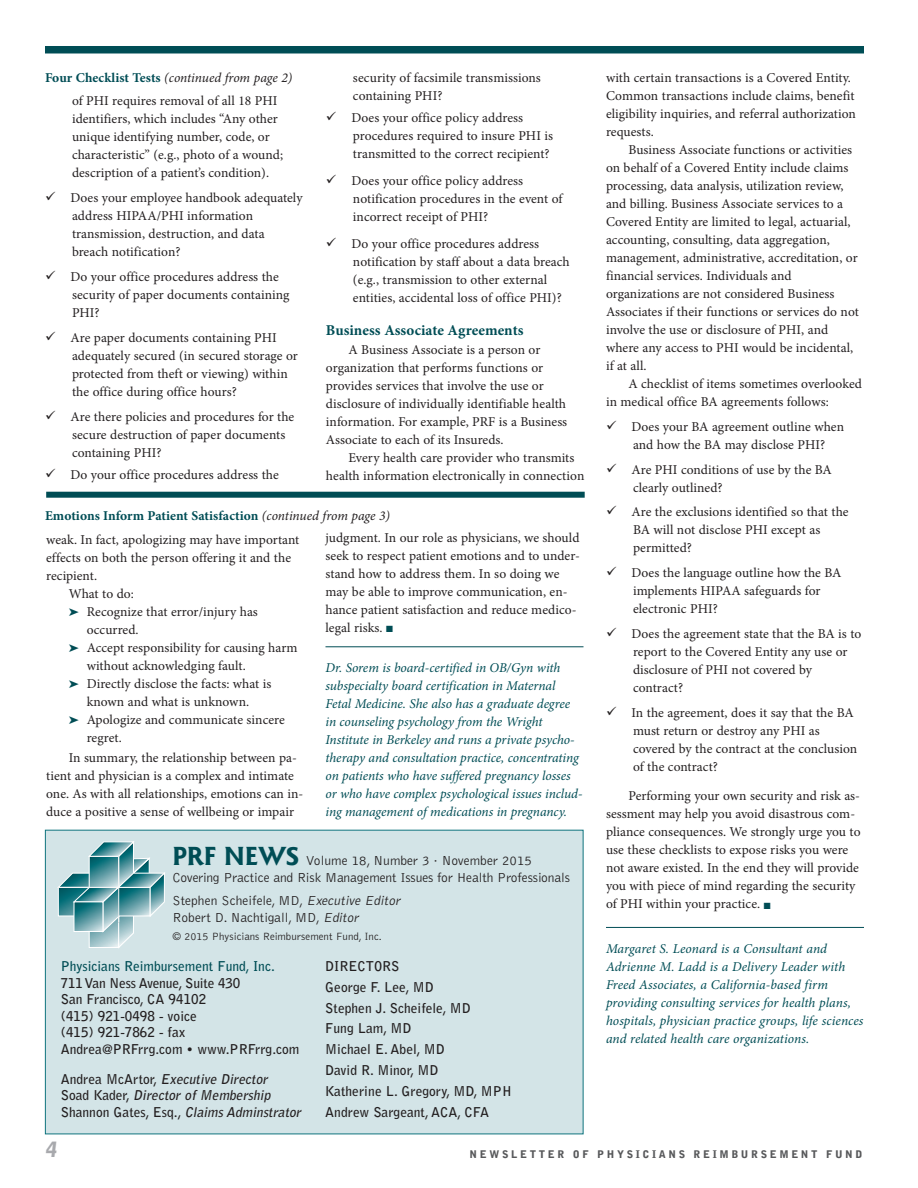
<style>
.page{position:relative;width:918px;height:1188px;background:#fff}
.page>*{position:absolute;margin:0;border:0;box-sizing:border-box;transform-origin:0 0}
.t1{font:900 21px "Bell Gothic Std";color:#a8a9ad}
.t2{font:700 15px "Minion Pro";letter-spacing:.005em;color:#004d55}
.t3{font:13.5px/18px "Minion Pro";letter-spacing:.005em;color:#231f20}
.t4{font:italic 13.5px/18px "Minion Pro";letter-spacing:-.005em;color:#004d55}
.t5{font:700 13.5px/20.9px "Bell Gothic Std";color:#231f20}
.t6{font:300 13.5px/16.5px "Bell Gothic Std";letter-spacing:-.01em;color:#231f20}
.t7{font:italic 700 13.5px/16.5px "Bell Gothic Std";color:#231f20}
.t8{font:700 13.5px "Bell Gothic Std";color:#004d55}
.t9{font:300 10.8px "Bell Gothic Std";color:#231f20}
.t10{font:900 10.5px "Bell Gothic Std";letter-spacing:.25em;color:#57585a}
.s1{font-weight:700;color:#004d55}
.s2{font-style:italic}
.s3{color:#004d55}
.s4{font-family:"Goudy Sans LT";font-weight:700;font-size:27px;color:#004d55}
.s5{font-style:normal}
</style>
<div class="page">
<div style="left:45px;top:46px;width:819px;height:7px;background:#004d55"></div>
<hr style="left:606px;top:927px;width:258px;height:1px;background:#004d55">
<div style="left:45px;top:830px;width:539px;height:304px;background:#d3e4e7"></div>
<svg style="left:57px;top:841px;width:108px;height:107px"></svg>
<div style="left:46px;top:492px;width:539px;height:6px;background:#004d55"></div>
<hr style="left:326px;top:646px;width:258px;height:1px;background:#004d55">
<p class="t3" style="left:353px;top:68px;width:189px">security of facsimile transmissions containing PHI?</p>
<p class="t3" style="left:353px;top:109px;width:202px;text-indent:-27px">✓ Does your office policy address procedures required to insure PHI is transmitted to the correct recipient?</p>
<p class="t3" style="left:353px;top:172px;width:211px;text-indent:-27px">✓ Does your office policy address notification procedures in the event of incorrect receipt of PHI?</p>
<p class="t3" style="left:353px;top:235px;width:218px;text-indent:-27px">✓ Do your office procedures address notification by staff about a data breach (e.g., transmission to other external entities, accidental loss of office PHI)?</p>
<p class="t2" style="left:326px;top:319px;width:199px">Business Associate Agreements</p>
<p class="t3" style="left:326px;top:341px;width:243px;text-indent:23px">A Business Associate is a person or organization that performs functions or provides services that involve the use or disclosure of individually identifiable health information. For example, PRF is a Business Associate to each of its Insureds.</p>
<p class="t3" style="left:326px;top:449px;width:260px;text-indent:23px">Every health care provider who transmits health information electronically in connection</p>
<p class="t3" style="left:45px;top:504px;width:347px;line-height:23.4px"><span class="s1">Emotions Inform Patient Satisfaction</span> <span class="s2">(continued from page 3) </span>weak. In fact, apologizing may have important</p>
<p class="t3" style="left:46px;top:548px;width:246px">effects on both the person offering it and the</p>
<p class="t3" style="left:46px;top:566px;width:52px">recipient.</p>
<p class="t3" style="left:69px;top:584px;width:67px">What to do:</p>
<p class="t3" style="left:69px;top:602px;width:191px"><span class="s3">➤</span> Recognize that error/injury has</p>
<p class="t3" style="left:87px;top:620px;width:53px">occurred.</p>
<p class="t3" style="left:69px;top:638px;width:230px"><span class="s3">➤</span> Accept responsibility for causing harm</p>
<p class="t3" style="left:87px;top:656px;width:161px">without acknowledging fault.</p>
<p class="t3" style="left:69px;top:674px;width:204px"><span class="s3">➤</span> Directly disclose the facts: what is</p>
<p class="t3" style="left:87px;top:692px;width:164px">known and what is unknown.</p>
<p class="t3" style="left:69px;top:710px;width:218px"><span class="s3">➤</span> Apologize and communicate sincere</p>
<p class="t3" style="left:87px;top:728px;width:37px">regret.</p>
<p class="t3" style="left:46px;top:749px;width:259px;text-indent:23px">In summary, the relationship between pa&shy;tient and physician is a complex and intimate one. As with all relationships, emotions can in&shy;duce a positive a sense of wellbeing or impair</p>
<p class="t3" style="left:72px;top:66px;width:222px;line-height:23.4px;text-indent:-27px"><span class="s1">Four Checklist Tests</span> <span class="s2">(continued from page 2) </span>of PHI requires removal of all 18 PHI</p>
<p class="t3" style="left:72px;top:110px;width:213px">identifiers, which includes “Any other unique identifying number, code, or characteristic” (e.g., photo of a wound; description of a patient’s condition).</p>
<p class="t3" style="left:72px;top:189px;width:232px;text-indent:-27px">✓ Does your employee handbook adequately address HIPAA/PHI information transmission, destruction, and data breach notification?</p>
<p class="t3" style="left:72px;top:268px;width:219px;text-indent:-27px">✓ Do your office procedures address the security of paper documents containing<br>PHI?</p>
<p class="t3" style="left:72px;top:329px;width:227px;text-indent:-27px">✓ Are paper documents containing PHI adequately secured (in secured storage or protected from theft or viewing) within the office during office hours?</p>
<p class="t3" style="left:72px;top:407px;width:224px;text-indent:-27px">✓ Are there policies and procedures for the secure destruction of paper documents containing PHI?</p>
<p class="t3" style="left:45px;top:466px;width:235px">✓ Do your office procedures address the</p>
<p class="t3" style="left:326px;top:529px;width:256px">judgment. In our role as physicians, we should seek to respect patient emotions and to under&shy;stand how to address them. In so doing we may be able to improve communication, en&shy;hance patient satisfaction and reduce medico&shy;legal risks. <span class="s3">■</span></p>
<p class="t4" style="left:326px;top:659px;width:259px">Dr. Sorem is board-certified in OB/Gyn with subspecialty board certification in Maternal Fetal Medicine. She also has a graduate degree in counseling psychology from the Wright Institute in Berkeley and runs a private psycho&shy;therapy and consultation practice, concentrating on patients who have suffered pregnancy losses or who have complex psychological issues includ&shy;ing management of medications in pregnancy.</p>
<p class="t6" style="left:172px;top:853px;width:399px"><span class="s4">PRF NEWS</span> Volume 18, Number 3 · November 2015<br>Covering Practice and Risk Management Issues for Health Professionals</p>
<p class="t6" style="left:172px;top:893px;width:232px">Stephen Scheifele, MD, <span class="s2">Executive Editor<br></span>Robert D. Nachtigall, MD, <span class="s2">Editor</span></p>
<p class="t9" style="left:172px;top:930px;width:211px">© 2015 Physicians Reimbursement Fund, Inc.</p>
<p class="t8" style="left:61px;top:958px;width:215px">Physicians Reimbursement Fund, Inc.</p>
<p class="t5" style="left:61px;top:975px;width:181px;line-height:16.5px">711 Van Ness Avenue, Suite 430<br>San Francisco, CA 94102 (415) 921-0498 - voice<br>(415) 921-7862 - fax<br>Andrea@PRFrrg.com • www.prf</p>
<p class="t5" style="left:325px;top:956px;width:188px;text-indent:41px">tors<br>George F. Lee, MD<br>Stephen J. Scheifele, MD<br>Fung Lam, MD<br>Michael E. Abel, MD<br>David R. Minor, MD<br>Katherine L. Gregory, MD, MPH<br>Andrew Sargeant, ACA, CFA</p>
<p class="t5" style="left:325px;top:956px;width:18px">Direc</p>
<p class="t5" style="left:255px;top:1038px;width:46px">rrg.com</p>
<p class="t7" style="left:61px;top:1071px;width:245px"><span class="s5">A n d r e a M c A r t o r,</span> Executive Director<br><span class="s5">S o a d Ka d e r,</span> Director of Membership<br><span class="s5">S h a n n o n G ate s, E s q .,</span> ClaimsAdminstrator</p>
<p class="t3" style="left:606px;top:69px;width:252px">with certain transactions is a Covered Entity.<br>Common transactions include claims, benefit eligibility inquiries, and referral authorization requests.</p>
<p class="t3" style="left:606px;top:141px;width:254px;text-indent:23px">Business Associate functions or activities on behalf of a Covered Entity include claims processing, data analysis, utilization review, and billing. Business Associate services to a Covered Entity are limited to legal, actuarial, accounting, consulting, data aggregation, management, administrative, accreditation, or financial services. Individuals and organizations are not considered Business Associates if their functions or services do not involve the use or disclosure of PHI, and where any access to PHI would be incidental, if at all.</p>
<p class="t3" style="left:606px;top:374px;width:258px;text-indent:23px">A checklist of items sometimes overlooked in medical office BA agreements follows:</p>
<p class="t3" style="left:633px;top:417px;width:213px;text-indent:-27px">✓ Does your BA agreement outline when and how the BA may disclose PHI?</p>
<p class="t3" style="left:633px;top:460px;width:200px;text-indent:-27px">✓ Are PHI conditions of use by the BA clearly outlined?</p>
<p class="t3" style="left:633px;top:503px;width:217px;text-indent:-27px">✓ Are the exclusions identified so that the<br>BA will not disclose PHI except as permitted?</p>
<p class="t3" style="left:633px;top:564px;width:210px;text-indent:-27px">✓ Does the language outline how the BA implements HIPAA safeguards for electronic PHI?</p>
<p class="t3" style="left:633px;top:625px;width:230px;text-indent:-27px">✓ Does the agreement state that the BA is to report to the Covered Entity any use or disclosure of PHI not covered by contract?</p>
<p class="t3" style="left:633px;top:704px;width:226px;text-indent:-27px">✓ In the agreement, does it say that the BA must return or destroy any PHI as covered by the contract at the conclusion of the contract?</p>
<p class="t3" style="left:606px;top:787px;width:256px;text-indent:23px">Performing your own security and risk as&shy;sessment may help you avoid disastrous com&shy;pliance consequences. We strongly urge you to use these checklists to expose risks you were not aware existed. In the end they will provide you with piece of mind regarding the security of PHI within your practice. <span class="s3">■</span></p>
<p class="t4" style="left:606px;top:939px;width:259px">Margaret S. Leonard is a Consultant and Adrienne M. Ladd is a Delivery Leader with Freed Associates, a California-based firm providing consulting services for health plans, hospitals, physician practice groups, life sciences and related health care organizations.</p>
<h1 class="t1" style="left:45px;top:1138px;width:16px">4</h1>
<p class="t10" style="left:470px;top:1148px;width:394px">NEWSLETTER OF PHYSICIANS REIMBURSEMENT FUND</p>
</div>
